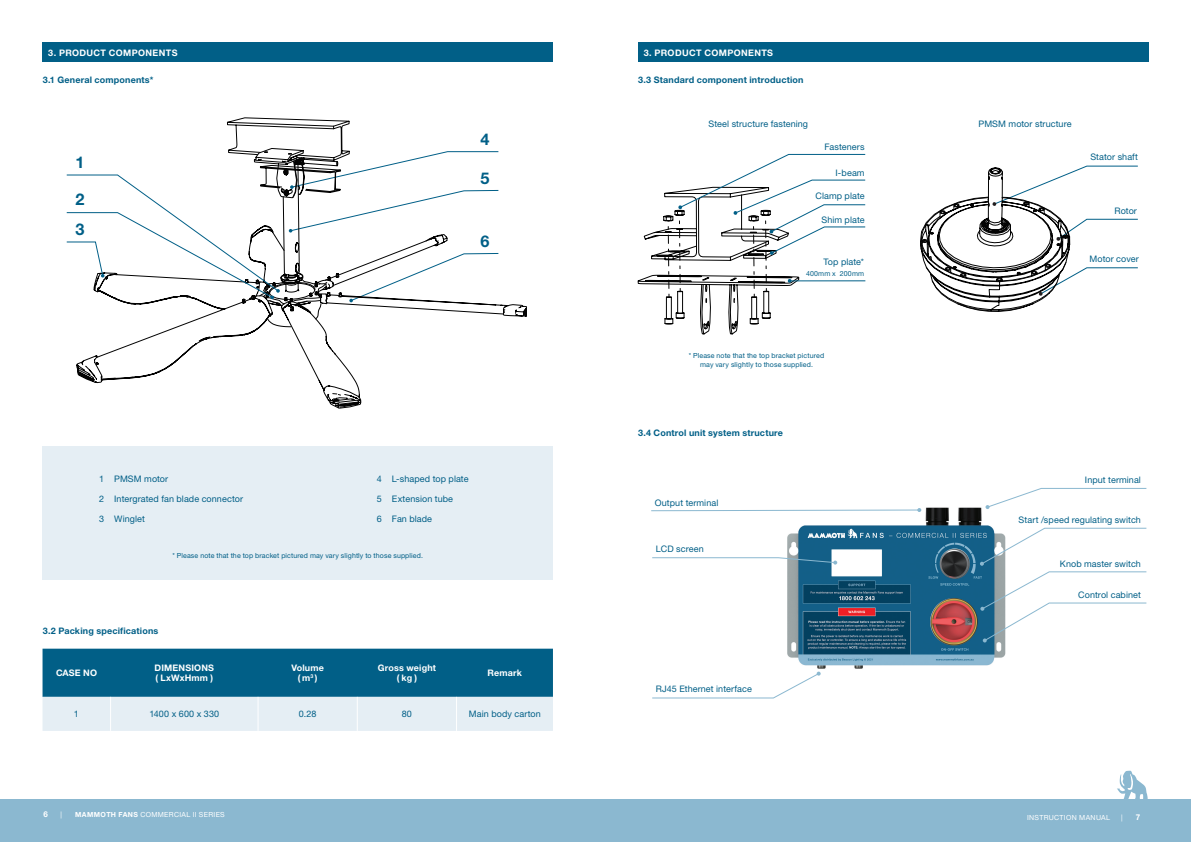
<style>
.page{position:relative;width:1191px;height:842px;background:#fff}
.page>*{position:absolute;margin:0;border:0;box-sizing:border-box;transform-origin:0 0}
.BULLET___NO{font:700 16.2px "Helvetica Neue LT Std";color:#015f87}
.BODY{font:9px "Helvetica Neue LT Std";letter-spacing:.01em;color:#015f87}
.BODY-2{font:700 9px "Helvetica Neue LT Std";letter-spacing:.02em;color:#015f87}
.HEADING{font:700 9px/10px "Helvetica Neue LT Std";letter-spacing:.02em;color:#fff;text-align:center}
.HEADING-2{font:700 9px "Helvetica Neue LT Std";letter-spacing:.04em;color:#fff}
.t1{font:700 8px "Helvetica Neue LT Std";color:#fff}
.BODY-3{font:7px/8.5px "Helvetica Neue LT Std";letter-spacing:.015em;color:#015f87;text-align:center}
.t2{font:7px "Helvetica Neue LT Std";letter-spacing:.045em;color:#fff}
.s1{font-weight:700}
</style>
<div class="page">
<div style="left:595px;top:799px;width:596px;height:43px;background:#8bb8d0"></div>
<div style="left:0;top:799px;width:595px;height:43px;background:#8bb8d0"></div>
<svg style="left:1117px;top:770px;width:31px;height:29px"></svg>
<div style="left:43px;top:43px;width:510px;height:19px;background:#015f87"></div>
<div style="left:43px;top:446px;width:510px;height:133px;background:#e5eef4"></div>
<img style="left:787px;top:507px;width:219px;height:168px">
<div style="left:638px;top:43px;width:510px;height:19px;background:#015f87"></div>
<svg style="left:43px;top:649px;width:510px;height:82px;background:#5f9ab4"></svg>
<hr style="left:110px;top:697px;width:1px;height:34px;background:#fff">
<hr style="left:258px;top:697px;width:1px;height:34px;background:#fff">
<hr style="left:357px;top:697px;width:1px;height:34px;background:#fff">
<hr style="left:456px;top:697px;width:1px;height:34px;background:#fff">
<svg style="left:651px;top:508px;width:270px;height:4px"></svg>
<svg style="left:985px;top:488px;width:162px;height:21px"></svg>
<svg style="left:980px;top:527px;width:167px;height:115px"></svg>
<svg style="left:652px;top:557px;width:185px;height:8px"></svg>
<svg style="left:652px;top:672px;width:168px;height:27px"></svg>
<svg style="left:638px;top:153px;width:228px;height:182px"></svg>
<svg style="left:76px;top:304px;width:451px;height:105px"></svg>
<svg style="left:96px;top:315px;width:337px;height:50px"></svg>
<svg style="left:66px;top:117px;width:433px;height:198px"></svg>
<svg style="left:920px;top:165px;width:218px;height:147px"></svg>
<p class="HEADING-2" style="left:48px;top:47px;width:131px">3. PRODUCT COMPONENTS</p>
<p class="BODY-2" style="left:43px;top:74px;width:112px">3.1 General components*</p>
<p class="BULLET___NO" style="left:76px;top:152px;width:11px">1</p>
<p class="BULLET___NO" style="left:76px;top:189px;width:11px">2</p>
<p class="BULLET___NO" style="left:76px;top:219px;width:11px">3</p>
<p class="BULLET___NO" style="left:480px;top:129px;width:11px">4</p>
<p class="BULLET___NO" style="left:480px;top:168px;width:11px">5</p>
<p class="BULLET___NO" style="left:480px;top:231px;width:11px">6</p>
<p class="BODY" style="left:99px;top:473px;width:70px">1 PMSM motor</p>
<p class="BODY" style="left:99px;top:493px;width:145px">2 Intergrated fan blade connector</p>
<p class="BODY" style="left:99px;top:513px;width:47px">3 Winglet</p>
<p class="BODY" style="left:377px;top:473px;width:93px">4 L-shaped top plate</p>
<p class="BODY" style="left:377px;top:493px;width:78px">5 Extension tube</p>
<p class="BODY" style="left:377px;top:513px;width:57px">6 Fan blade</p>
<p class="BODY-3" style="left:172px;top:551px;width:252px">* Please note that the top bracket pictured may vary slightly to those supplied.</p>
<p class="BODY-2" style="left:43px;top:625px;width:117px">3.2 Packing specifications</p>
<p class="HEADING" style="left:56px;top:667px;width:43px">CASE NO</p>
<p class="HEADING" style="left:155px;top:662px;width:61px;text-align:left">DIMENSIONS ( LxWxHmm )</p>
<p class="HEADING" style="left:291px;top:662px;width:34px">Volume ( m<sup>3</sup> )</p>
<p class="HEADING" style="left:378px;top:662px;width:60px">Gross weight ( kg )</p>
<p class="HEADING" style="left:487px;top:667px;width:36px">Remark</p>
<p class="BODY" style="left:74px;top:708px;width:7px">1</p>
<p class="BODY" style="left:149px;top:708px;width:71px">1400 x 600 x 330</p>
<p class="BODY" style="left:299px;top:708px;width:19px">0.28</p>
<p class="BODY" style="left:402px;top:708px;width:12px">80</p>
<p class="BODY" style="left:469px;top:708px;width:73px">Main body carton</p>
<p class="t1" style="left:43px;top:809px;width:6px">6</p>
<p class="t2" style="left:60px;top:811px;width:3px">|</p>
<p class="t2" style="left:75px;top:811px;width:151px"><span class="s1">MAMMOTH FANS</span> COMMERCIAL II SERIES</p>
<p class="HEADING-2" style="left:643px;top:47px;width:131px">3. PRODUCT COMPONENTS</p>
<p class="BODY-2" style="left:638px;top:74px;width:167px">3.3 Standard component introduction</p>
<p class="BODY" style="left:708px;top:118px;width:101px">Steel structure fastening</p>
<p class="BODY" style="left:978px;top:118px;width:94px">PMSM motor structure</p>
<p class="BODY" style="left:824px;top:142px;width:42px">Fasteners</p>
<p class="BODY" style="left:835px;top:167px;width:31px">I-beam</p>
<p class="BODY" style="left:815px;top:191px;width:51px">Clamp plate</p>
<p class="BODY" style="left:821px;top:214px;width:45px">Shim plate</p>
<p class="BODY" style="left:823px;top:256px;width:42px">Top plate*</p>
<p class="BODY-3" style="left:806px;top:269px;width:59px">400mm x 200mm</p>
<p class="BODY" style="left:1090px;top:152px;width:49px">Stator shaft</p>
<p class="BODY" style="left:1114px;top:205px;width:24px">Rotor</p>
<p class="BODY" style="left:1089px;top:253px;width:51px">Motor cover</p>
<p class="BODY-3" style="left:689px;top:351px;width:137px">* Please note that the top bracket pictured may vary slightly to those supplied.</p>
<p class="BODY-2" style="left:638px;top:427px;width:146px">3.4 Control unit system structure</p>
<p class="BODY" style="left:655px;top:497px;width:65px">Output terminal</p>
<p class="BODY" style="left:656px;top:544px;width:49px">LCD screen</p>
<p class="BODY" style="left:656px;top:684px;width:97px">RJ45 Ethernet interface</p>
<p class="BODY" style="left:1085px;top:474px;width:57px">Input terminal</p>
<p class="BODY" style="left:1018px;top:514px;width:124px">Start /speed regulating switch</p>
<p class="BODY" style="left:1059px;top:558px;width:83px">Knob master switch</p>
<p class="BODY" style="left:1078px;top:589px;width:64px">Control cabinet</p>
<p class="t2" style="left:1027px;top:813px;width:84px">INSTRUCTION MANUAL</p>
<p class="t2" style="left:1121px;top:813px;width:3px">|</p>
<p class="t1" style="left:1135px;top:812px;width:6px">7</p>
</div>
